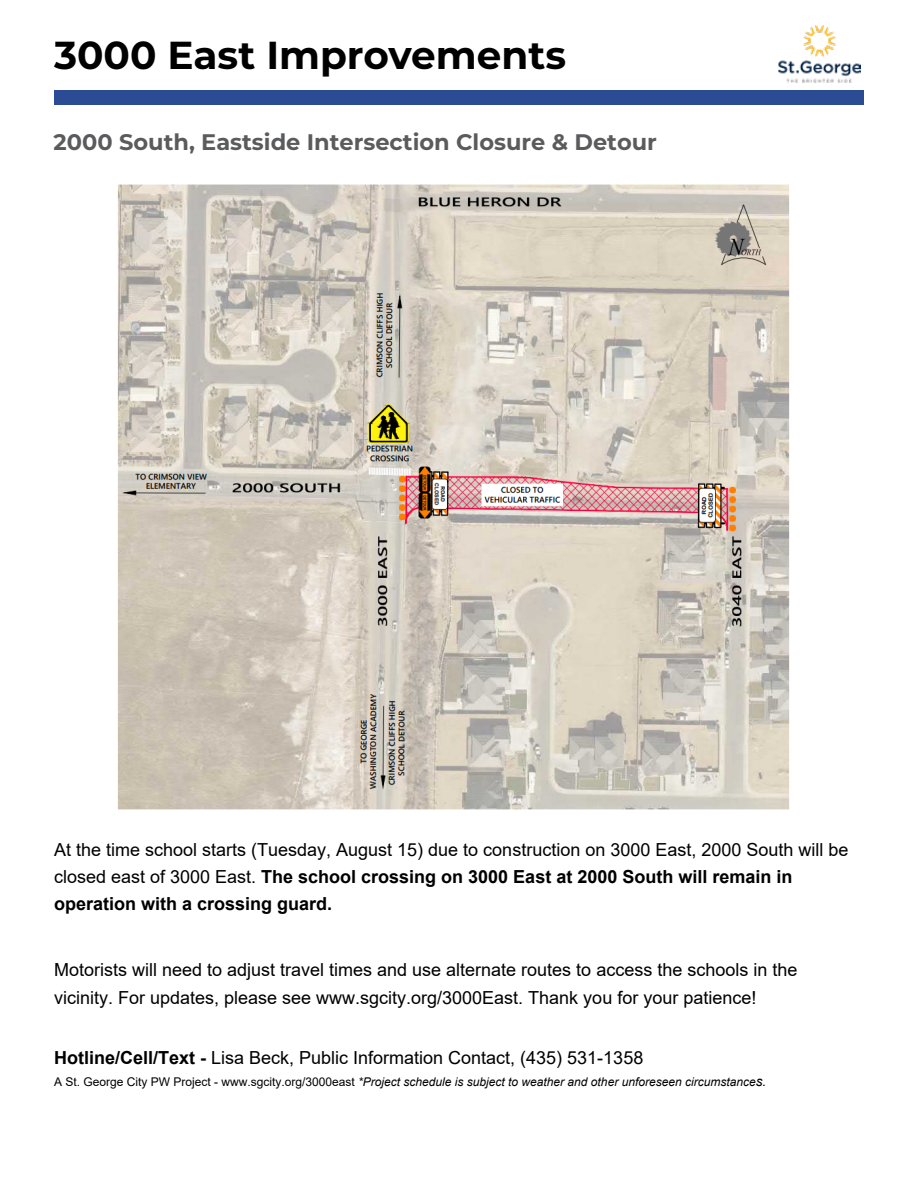
<style>
.page{position:relative;width:918px;height:1188px;background:#fff}
.page>*{position:absolute;margin:0;border:0;box-sizing:border-box;transform-origin:0 0}
.t1{font:700 39px "Montserrat";color:#000}
.t2{font:700 22.5px "Montserrat";color:#5a5b5d}
.t3{font:18px/27.3px "Arial";color:#000}
.t4{font:18px "Arial";color:#000}
.t5{font:italic 12px "Arial";color:#000}
.s1{font-weight:700}
.s2{font-style:normal}
.s3{font-size:13.5px}
</style>
<div class="page">
<img style="left:778px;top:25px;width:82px;height:58px">
<div style="left:54px;top:90px;width:810px;height:15px;background:#2b4b94"></div>
<img style="left:117px;top:184px;width:673px;height:626px">
<h1 class="t1" style="left:54px;top:27px;width:514px">3000 East Improvements</h1>
<p class="t2" style="left:54px;top:126px;width:605px">2000 South, Eastside Intersection Closure &amp; Detour</p>
<p class="t3" style="left:54px;top:836px;width:796px">At the time school starts (Tuesday, August 15) due to construction on 3000 East, 2000 South will be closed east of 3000 East. <span class="s1">The school crossing on 3000 East at 2000 South will remain in operation with a crossing guard.</span></p>
<p class="t3" style="left:54px;top:956px;width:745px">Motorists will need to adjust travel times and use alternate routes to access the schools in the vicinity. For updates, please see www.sgcity.org/3000East. Thank you for your patience!</p>
<p class="t4" style="left:54px;top:1045px;width:591px"><span class="s1">Hotline/Cell/Text -</span> Lisa Beck, Public Information Contact, (435) 531-1358</p>
<p class="t5" style="left:54px;top:1074px;width:714px"><span class="s2">A St. George City PW Project - www.sgcity.org/3000east</span> *Project schedule is subject to weather and other unforeseen circumstance<span class="s3">s.</span></p>
</div>
